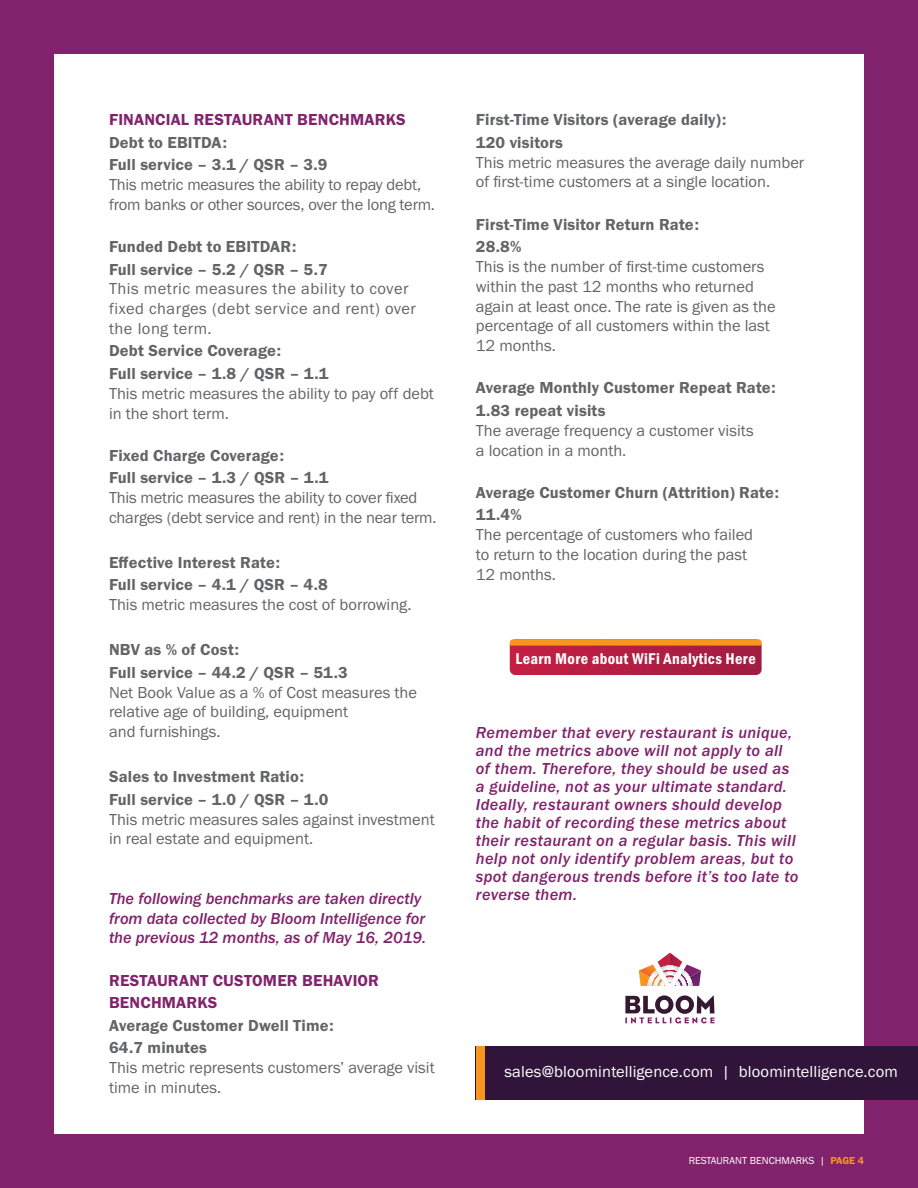
<style>
.page{position:relative;width:918px;height:1188px;background:#81236c}
.page>*{position:absolute;margin:0;border:0;box-sizing:border-box;transform-origin:0 0}
.t1{font:16.5px/19.8px "Franklin Gothic URW Boo";color:#636466}
.t2{font:16.5px/22.5px "Franklin Gothic URW Dem";letter-spacing:.01em;color:#636466}
.t3{font:16.5px/18px "Franklin Gothic URW Med Ita";letter-spacing:.015em;color:#81236c}
.t4{font:16.5px/19.8px "Franklin Gothic URW Boo";letter-spacing:.03em;color:#636466}
.t5{font:16.5px/22.5px "Franklin Gothic URW Dem";letter-spacing:.01em;color:#81236c}
.t6{font:16.5px "Franklin Gothic URW Boo";letter-spacing:.01em;color:#fff}
.t7{font:16.05px "Franklin Gothic URW Con Dem";letter-spacing:.02em;color:#fff}
.t8{font:10.5px "Franklin Gothic URW Boo";color:#fff}
.s1{font-family:"Franklin Gothic URW Dem";color:#f8951d}
</style>
<div class="page">
<div style="left:54px;top:54px;width:810px;height:1080px;background:#fff"></div>
<div style="left:476px;top:1046px;width:442px;height:54px;background:#301439"></div>
<div style="left:476px;top:1046px;width:8px;height:54px;background:#f8951d"></div>
<svg style="left:639px;top:953px;width:62px;height:33px"></svg>
<svg style="left:625px;top:995px;width:90px;height:29px"></svg>
<svg style="left:510px;top:639px;width:252px;height:36px;background:#bf333d"></svg>
<p class="t5" style="left:109px;top:108px;width:298px">FINANCIAL RESTAURANT BENCHMARKS</p>
<p class="t2" style="left:109px;top:131px;width:220px">Debt to EBITDA:<br>Full service – 3.1 / QSR – 3.9</p>
<p class="t1" style="left:109px;top:174px;width:328px">This metric measures the ability to repay debt, from banks or other sources, over the long term.</p>
<p class="t2" style="left:109px;top:235px;width:220px">Funded Debt to EBITDAR:<br>Full service – 5.2 / QSR – 5.7</p>
<p class="t4" style="left:109px;top:279px;width:308px">This metric measures the ability to cover fixed charges (debt service and rent) over the long term.</p>
<p class="t2" style="left:109px;top:339px;width:221px">Debt Service Coverage:<br>Full service – 1.8 / QSR – 1.1</p>
<p class="t1" style="left:109px;top:383px;width:326px">This metric measures the ability to pay off debt in the short term.</p>
<p class="t2" style="left:109px;top:444px;width:221px">Fixed Charge Coverage:<br>Full service – 1.3 / QSR – 1.1</p>
<p class="t1" style="left:109px;top:487px;width:329px">This metric measures the ability to cover fixed charges (debt service and rent) in the near term.</p>
<p class="t2" style="left:109px;top:551px;width:220px">Effective Interest Rate:<br>Full service – 4.1 / QSR – 4.8</p>
<p class="t1" style="left:109px;top:595px;width:304px">This metric measures the cost of borrowing.</p>
<p class="t2" style="left:109px;top:638px;width:240px">NBV as % of Cost:<br>Full service – 44.2 / QSR – 51.3</p>
<p class="t1" style="left:109px;top:682px;width:309px">Net Book Value as a % of Cost measures the relative age of building, equipment<br>and furnishings.</p>
<p class="t2" style="left:109px;top:765px;width:221px">Sales to Investment Ratio:<br>Full service – 1.0 / QSR – 1.0</p>
<p class="t1" style="left:109px;top:809px;width:327px">This metric measures sales against investment in real estate and equipment.</p>
<p class="t3" style="left:109px;top:888px;width:318px;line-height:19.8px">The following benchmarks are taken directly from data collected by Bloom Intelligence for the previous 12 months, as of May 16, 2019.</p>
<p class="t5" style="left:109px;top:969px;width:272px">RESTAURANT CUSTOMER BEHAVIOR<br>BENCHMARKS</p>
<p class="t2" style="left:109px;top:1014px;width:226px">Average Customer Dwell Time:<br>64.7 minutes</p>
<p class="t1" style="left:109px;top:1057px;width:327px">This metric represents customers’ average visit time in minutes.</p>
<p class="t2" style="left:476px;top:108px;width:252px">First-Time Visitors (average daily):<br>120 visitors</p>
<p class="t1" style="left:476px;top:152px;width:330px">This metric measures the average daily number of first-time customers at a single location.</p>
<p class="t2" style="left:476px;top:213px;width:225px">First-Time Visitor Return Rate:<br>28.8%</p>
<p class="t1" style="left:476px;top:256px;width:301px">This is the number of first-time customers within the past 12 months who returned again at least once. The rate is given as the percentage of all customers within the last 12 months.</p>
<p class="t2" style="left:476px;top:376px;width:302px">Average Monthly Customer Repeat Rate:<br>1.83 repeat visits</p>
<p class="t1" style="left:476px;top:420px;width:279px">The average frequency a customer visits a location in a month.</p>
<p class="t2" style="left:476px;top:481px;width:305px">Average Customer Churn (Attrition) Rate:<br>11.4%</p>
<p class="t1" style="left:476px;top:524px;width:279px">The percentage of customers who failed to return to the location during the past<br>12 months.</p>
<p class="t7" style="left:516px;top:648px;width:242px">Learn More about WiFi Analytics Here</p>
<p class="t3" style="left:476px;top:724px;width:324px">Remember that every restaurant is unique, and the metrics above will not apply to all of them. Therefore, they should be used as a guideline, not as your ultimate standard.<br>Ideally, restaurant owners should develop the habit of recording these metrics about their restaurant on a regular basis. This will help not only identify problem areas, but to spot dangerous trends before it’s too late to reverse them.</p>
<p class="t6" style="left:504px;top:1061px;width:395px">sales@bloomintelligence.com | bloomintelligence.com</p>
<p class="t8" style="left:689px;top:1154px;width:177px">RESTAURANT BENCHMARKS | <span class="s1">PAGE 4</span></p>
</div>
